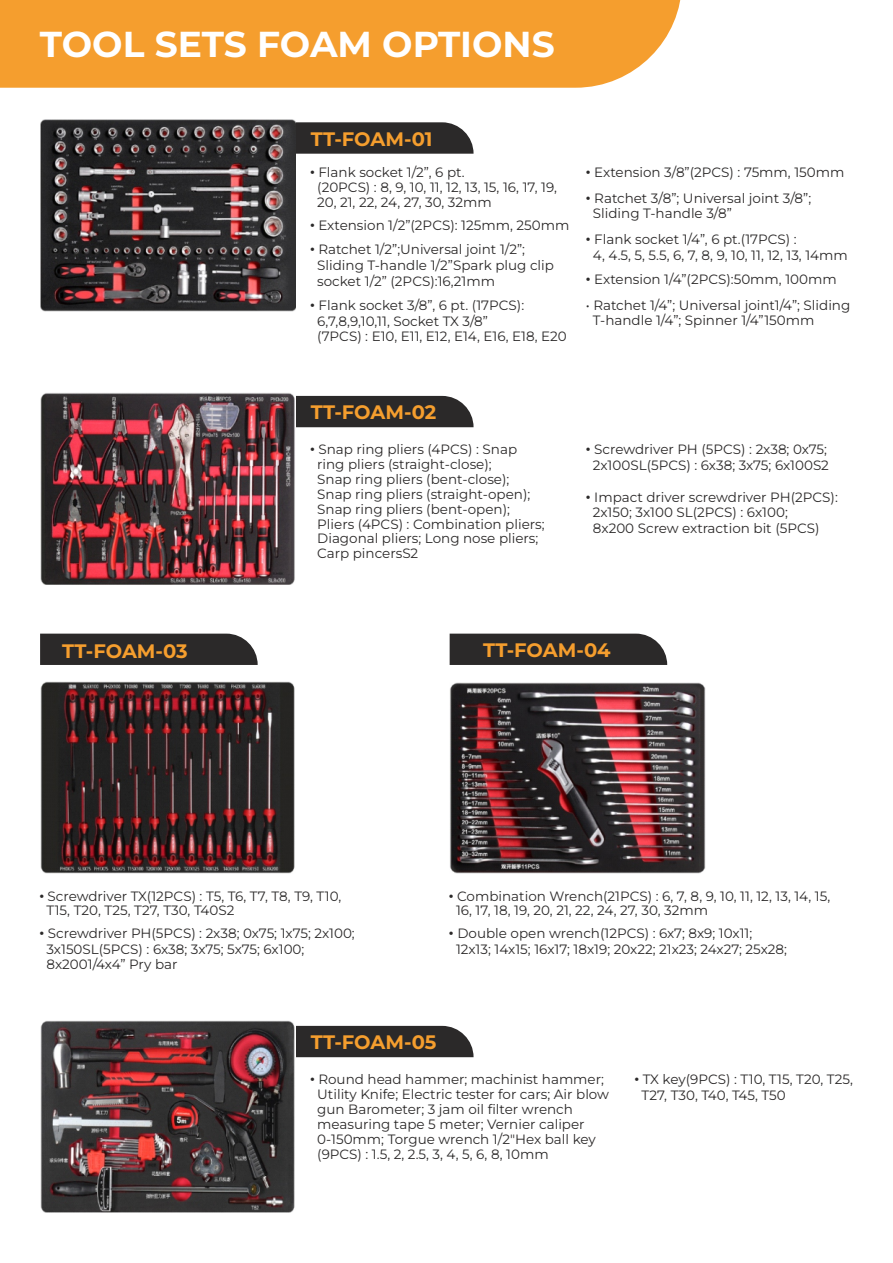
<style>
.page{position:relative;width:893px;height:1263px;background:#fff}
.page>*{position:absolute;margin:0;border:0;box-sizing:border-box;transform-origin:0 0}
.t1{font:700 36px "Montserrat";color:#fff}
.t2{font:700 19.5px "Montserrat";letter-spacing:-.005em;color:#f59e2e}
.t3{font:13.5px/14.9px "Montserrat";color:#2b2929}
.s1{font-family:"Arial"}
</style>
<div class="page">
<div style="left:0;top:0;width:681px;height:88px;background:#f59e2e"></div>
<svg style="left:296px;top:122px;width:178px;height:32px;background:#373535"></svg>
<img style="left:40px;top:119px;width:256px;height:192px">
<div style="left:296px;top:396px;width:178px;height:31px;background:#2b2929"></div>
<img style="left:40px;top:393px;width:255px;height:191px">
<div style="left:296px;top:1026px;width:178px;height:31px;background:#2b2929"></div>
<img style="left:40px;top:1020px;width:255px;height:192px">
<img style="left:40px;top:682px;width:255px;height:192px">
<div style="left:40px;top:634px;width:218px;height:31px;background:#2b2929"></div>
<div style="left:450px;top:634px;width:217px;height:31px;background:#2b2929"></div>
<img style="left:450px;top:682px;width:255px;height:192px">
<h1 class="t1" style="left:40px;top:22px;width:516px">TOOL SETS FOAM OPTIONS</h1>
<h2 class="t2" style="left:311px;top:127px;width:123px">TT-FOAM-01</h2>
<p class="t3" style="left:317px;top:165px;width:241px;text-indent:-7px"><span class="s1">•</span> Flank socket 1/2”, 6 pt.<br>(20PCS) : 8, 9, 10, 11, 12, 13, 15, 16, 17, 19,<br>20, 21, 22, 24, 27, 30, 32mm</p>
<p class="t3" style="left:310px;top:218px;width:261px"><span class="s1">•</span> Extension 1/2”(2PCS): 125mm, 250mm</p>
<p class="t3" style="left:317px;top:242px;width:238px;line-height:15.8px;text-indent:-7px"><span class="s1">•</span> Ratchet 1/2”;Universal joint 1/2”;<br>Sliding T-handle 1/2”Spark plug clip socket 1/2” (2PCS):16,21mm</p>
<p class="t3" style="left:317px;top:297px;width:251px;line-height:15.8px;text-indent:-7px"><span class="s1">•</span> Flank socket 3/8”, 6 pt. (17PCS):<br>6,7,8,9,10,11, Socket TX 3/8”<br>(7PCS) : E10, E11, E12, E14, E16, E18, E20</p>
<p class="t3" style="left:586px;top:165px;width:260px"><span class="s1">•</span> Extension 3/8”(2PCS) : 75mm, 150mm</p>
<p class="t3" style="left:593px;top:190px;width:220px;line-height:15.8px;text-indent:-7px"><span class="s1">•</span> Ratchet 3/8”; Universal joint 3/8”;<br>Sliding T-handle 3/8”</p>
<p class="t3" style="left:593px;top:231px;width:256px;line-height:15.8px;text-indent:-7px"><span class="s1">•</span> Flank socket 1/4”, 6 pt.(17PCS) :<br>4, 4.5, 5, 5.5, 6, 7, 8, 9, 10, 11, 12, 13, 14mm</p>
<p class="t3" style="left:593px;top:297px;width:259px;line-height:15.8px;text-indent:-7px">• Ratchet 1/4”; Universal joint1/4”; Sliding<br>T-handle 1/4”; Spinner 1/4”150mm</p>
<p class="t3" style="left:586px;top:272px;width:252px"><span class="s1">•</span> Extension 1/4”(2PCS):50mm, 100mm</p>
<h2 class="t2" style="left:311px;top:401px;width:127px">TT-FOAM-02</h2>
<p class="t3" style="left:317px;top:442px;width:229px;text-indent:-7px"><span class="s1">•</span> Snap ring pliers (4PCS) : Snap ring pliers (straight-close);<br>Snap ring pliers (bent-close);<br>Snap ring pliers (straight-open);<br>Snap ring pliers (bent-open);<br>Pliers (4PCS) : Combination pliers;<br>Diagonal pliers; Long nose pliers;<br>Carp pincersS2</p>
<p class="t3" style="left:586px;top:441px;width:245px;line-height:15.8px;text-align:center"><span class="s1">•</span> Screwdriver PH (5PCS) : 2x38; 0x75;<br>2x100SL(5PCS) : 6x38; 3x75; 6x100S2</p>
<p class="t3" style="left:593px;top:489px;width:246px;line-height:15.8px;text-indent:-7px"><span class="s1">•</span> Impact driver screwdriver PH(2PCS):<br>2x150; 3x100 SL(2PCS) : 6x100;<br>8x200 Screw extraction bit (5PCS)</p>
<h2 class="t2" style="left:62px;top:639px;width:127px">TT-FOAM-03</h2>
<h2 class="t2" style="left:483px;top:638px;width:129px">TT-FOAM-04</h2>
<p class="t3" style="left:46px;top:888px;width:296px;text-indent:-7px"><span class="s1">•</span> Screwdriver TX(12PCS) : T5, T6, T7, T8, T9, T10,<br>T15, T20, T25, T27, T30, T40S2</p>
<p class="t3" style="left:46px;top:925px;width:310px;line-height:15.8px;text-indent:-7px"><span class="s1">•</span> Screwdriver PH(5PCS) : 2x38; 0x75; 1x75; 2x100;<br>3x150SL(5PCS) : 6x38; 3x75; 5x75; 6x100;<br>8x2001/4x4” Pry bar</p>
<p class="t3" style="left:456px;top:888px;width:376px;text-indent:-7px"><span class="s1">•</span> Combination Wrench(21PCS) : 6, 7, 8, 9, 10, 11, 12, 13, 14, 15,<br>16, 17, 18, 19, 20, 21, 22, 24, 27, 30, 32mm</p>
<p class="t3" style="left:456px;top:925px;width:333px;line-height:15.8px;text-indent:-7px"><span class="s1">•</span> Double open wrench(12PCS) : 6x7; 8x9; 10x11;<br>12x13; 14x15; 16x17; 18x19; 20x22; 21x23; 24x27; 25x28;</p>
<h2 class="t2" style="left:311px;top:1030px;width:127px">TT-FOAM-05</h2>
<p class="t3" style="left:317px;top:1072px;width:293px;text-indent:-7px"><span class="s1">•</span> Round head hammer; machinist hammer; Utility Knife; Electric tester for cars; Air blow gun Barometer; 3 jam oil filter wrench measuring tape 5 meter; Vernier caliper 0-150mm; Torgue wrench 1/2"Hex ball key (9PCS) : 1.5, 2, 2.5, 3, 4, 5, 6, 8, 10mm</p>
<p class="t3" style="left:641px;top:1071px;width:213px;line-height:15.8px;text-indent:-7px"><span class="s1">•</span> TX key(9PCS) : T10, T15, T20, T25,<br>T27, T30, T40, T45, T50</p>
</div>
